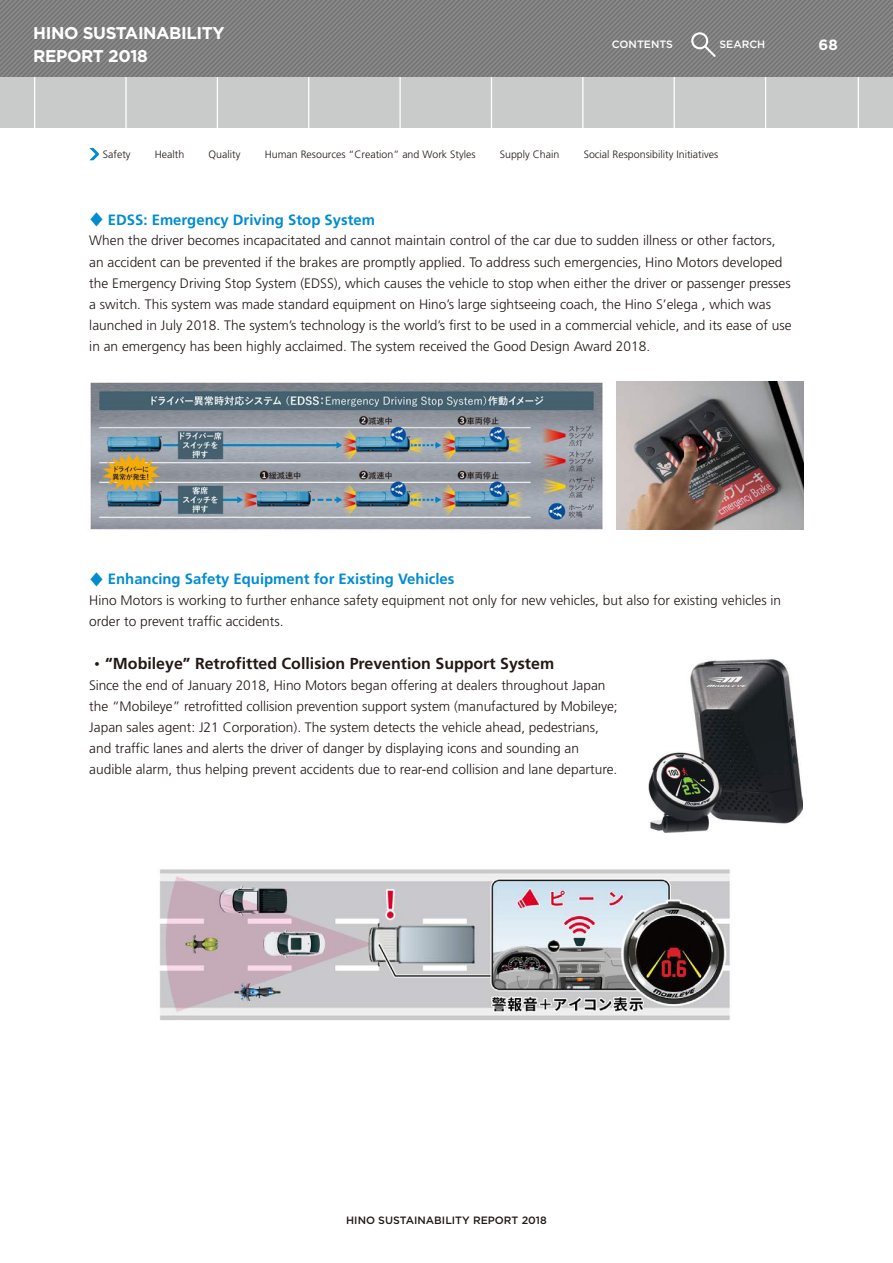
<style>
.page{position:relative;width:893px;height:1263px;background:#fff}
.page>*{position:absolute;margin:0;border:0;box-sizing:border-box;transform-origin:0 0}
.t1{font:700 16.95px/23.4px "Gotham";letter-spacing:-.025em;color:#fff}
.t2{font:700 15.9px "Frutiger";color:#221815}
.t3{font:700 14.85px "Frutiger";color:#008ccf}
.t4{font:700 14.85px "Gotham";color:#fff}
.t5{font:300 13.65px/21.1px "Frutiger";color:#221815}
.t6{font:300 10.65px "Frutiger";color:#221815}
.t7{font:500 10.65px "Gotham";color:#221815}
.t8{font:500 10.65px "Gotham";color:#fff}
.s1{font-family:"UD Shin Go NT Pro";font-weight:400}
.s2{font-family:"UD Shin Go NT Pro";font-weight:500}
</style>
<div class="page">
<img style="left:649px;top:659px;width:153px;height:173px">
<img style="left:90px;top:382px;width:513px;height:148px">
<img style="left:616px;top:382px;width:188px;height:147px">
<img style="left:159px;top:869px;width:571px;height:151px">
<div style="left:0;top:0;width:893px;height:128px;background:#c9caca"></div>
<hr style="left:34px;top:65px;width:1px;height:63px;background:#fff">
<hr style="left:765px;top:65px;width:1px;height:63px;background:#fff">
<hr style="left:858px;top:65px;width:1px;height:63px;background:#fff">
<hr style="left:674px;top:65px;width:1px;height:63px;background:#fff">
<hr style="left:582px;top:65px;width:1px;height:63px;background:#fff">
<hr style="left:491px;top:65px;width:1px;height:63px;background:#fff">
<hr style="left:399px;top:65px;width:2px;height:63px;background:#fff">
<hr style="left:308px;top:65px;width:1px;height:63px;background:#fff">
<hr style="left:217px;top:65px;width:1px;height:63px;background:#fff">
<hr style="left:125px;top:65px;width:2px;height:63px;background:#fff">
<svg style="left:0;top:0;width:893px;height:76px;background:#7f7f7f"></svg>
<svg style="left:89px;top:148px;width:10px;height:12px"></svg>
<p class="t1" style="left:33px;top:21px;width:193px">HINO SUSTAINABILITY<br>REPORT 2018</p>
<p class="t8" style="left:612px;top:39px;width:63px">CONTENTS</p>
<p class="t8" style="left:719px;top:39px;width:47px">SEARCH</p>
<p class="t4" style="left:818px;top:36px;width:21px">68</p>
<p class="t6" style="left:103px;top:148px;width:617px">Safety<span class="s1">　　</span> Health<span class="s1">　　</span> Quality<span class="s1">　　</span> Human Resources “Creation” and Work Styles<span class="s1">　　</span> Supply Chain<span class="s1">　　</span> Social Responsibility Initiatives</p>
<p class="t3" style="left:89px;top:211px;width:287px"><span class="s2">♦</span>♦ EDSS: Emergency Driving Stop System</p>
<p class="t5" style="left:89px;top:230px;width:704px">When the driver becomes incapacitated and cannot maintain control of the car due to sudden illness or other factors, an accident can be prevented if the brakes are promptly applied. To address such emergencies, Hino Motors developed the Emergency Driving Stop System (EDSS), which causes the vehicle to stop when either the driver or passenger presses a switch. This system was made standard equipment on Hino’s large sightseeing coach, the Hino S’elega , which was launched in July 2018. The system’s technology is the world’s first to be used in a commercial vehicle, and its ease of use in an emergency has been highly acclaimed. The system received the Good Design Award 2018.</p>
<p class="t3" style="left:89px;top:570px;width:367px"><span class="s2">♦</span>♦ Enhancing Safety Equipment for Existing Vehicles</p>
<p class="t5" style="left:89px;top:590px;width:693px">Hino Motors is working to further enhance safety equipment not only for new vehicles, but also for existing vehicles in order to prevent traffic accidents.</p>
<p class="t2" style="left:89px;top:654px;width:466px"><span class="s2">・</span>“Mobileye” Retrofitted Collision Prevention Support System</p>
<p class="t5" style="left:89px;top:675px;width:530px">Since the end of January 2018, Hino Motors began offering at dealers throughout Japan the “Mobileye” retrofitted collision prevention support system (manufactured by Mobileye; Japan sales agent: J21 Corporation). The system detects the vehicle ahead, pedestrians, and traffic lanes and alerts the driver of danger by displaying icons and sounding an audible alarm, thus helping prevent accidents due to rear-end collision and lane departure.</p>
<p class="t7" style="left:346px;top:1214px;width:202px">HINO SUSTAINABILITY REPORT 2018</p>
</div>
